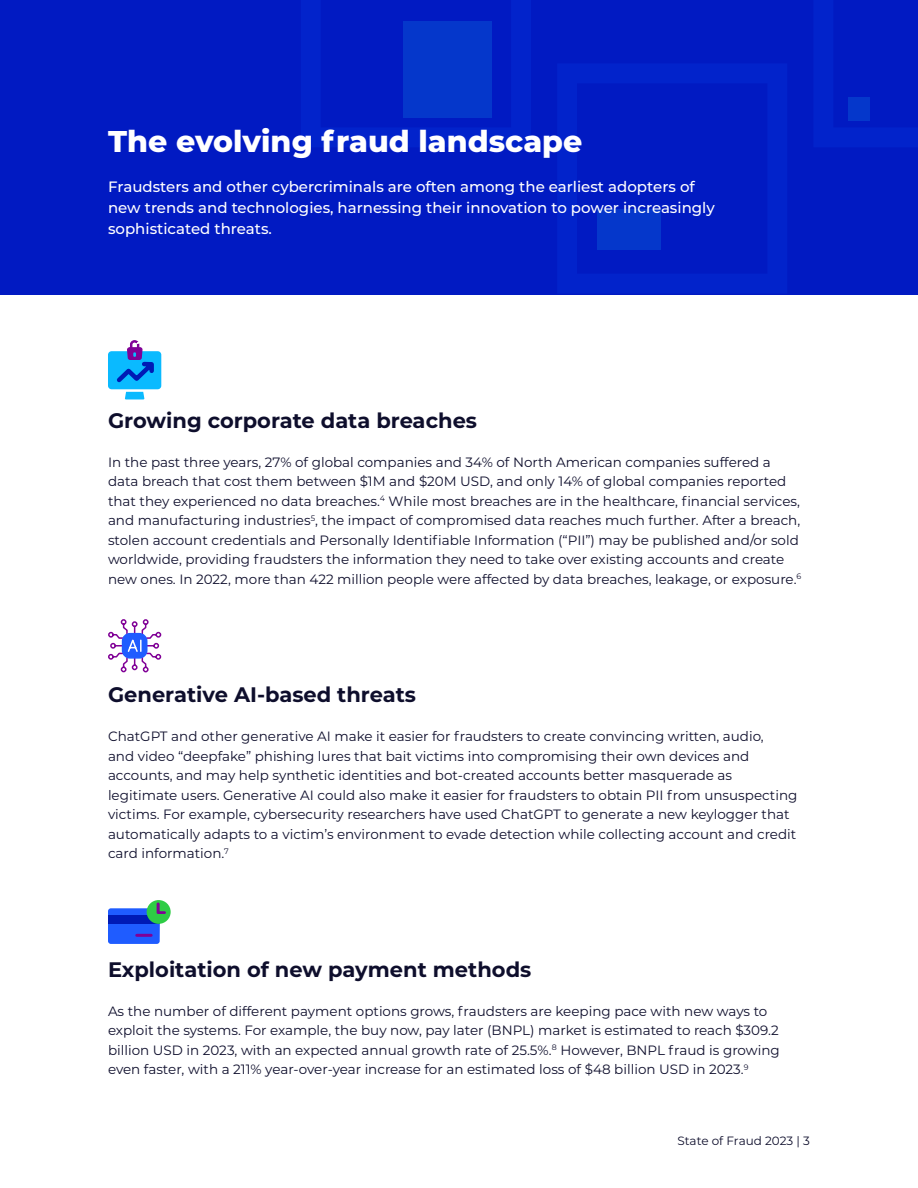
<style>
.page{position:relative;width:918px;height:1188px;background:#fff}
.page>*{position:absolute;margin:0;border:0;box-sizing:border-box;transform-origin:0 0}
.t1{font:800 30px "Montserrat";color:#fff}
.t2{font:700 21px "Montserrat";color:#0e0e2c}
.t3{font:500 15px/21px "Montserrat";color:#fff}
.t4{font:13.5px/19.5px "Montserrat";color:#0e0e2c}
.t5{font:12px "Montserrat";color:#0e0e2c}
</style>
<div class="page">
<div style="left:0;top:0;width:918px;height:295px;background:#011ac2"></div>
<svg style="left:403px;top:21px;width:89px;height:97px"></svg>
<div style="left:597px;top:209px;width:64px;height:41px;background:#0537cb"></div>
<div style="left:403px;top:21px;width:88px;height:96px;background:#0537cb"></div>
<div style="left:849px;top:98px;width:21px;height:23px;background:#0537cb"></div>
<svg style="left:108px;top:619px;width:54px;height:54px"></svg>
<div style="left:108px;top:351px;width:53px;height:38px;background:#0abaff;border-radius:4px"></div>
<svg style="left:113px;top:340px;width:44px;height:43px"></svg>
<svg style="left:125px;top:392px;width:19px;height:7px"></svg>
<div style="left:108px;top:908px;width:52px;height:36px;background:#1f5cff;border-radius:3px"></div>
<div style="left:108px;top:915px;width:52px;height:9px;background:#001ab5"></div>
<hr style="left:137px;top:934px;width:14px;height:3px;background:#800096">
<div style="left:147px;top:900px;width:24px;height:24px;background:#2ecc45;border-radius:50%"></div>
<svg style="left:157px;top:903px;width:9px;height:11px"></svg>
<p class="t1" style="left:108px;top:120px;width:476px">The evolving fraud landscape</p>
<p class="t3" style="left:108px;top:176px;width:608px">Fraudsters and other cybercriminals are often among the earliest adopters of new trends and technologies, harnessing their innovation to power increasingly sophisticated threats.</p>
<p class="t2" style="left:108px;top:405px;width:371px">Growing corporate data breaches</p>
<p class="t4" style="left:108px;top:452px;width:695px">In the past three years, 27% of global companies and 34% of North American companies suffered a data breach that cost them between $1M and $20M USD, and only 14% of global companies reported that they experienced no data breaches.<sup>4</sup> While most breaches are in the healthcare, financial services, and manufacturing industries<sup>5</sup>, the impact of compromised data reaches much further. After a breach, stolen account credentials and Personally Identifiable Information (“PII”) may be published and/or sold worldwide, providing fraudsters the information they need to take over existing accounts and create new ones. In 2022, more than 422 million people were affected by data breaches, leakage, or exposure.<sup>6</sup></p>
<p class="t2" style="left:108px;top:680px;width:309px">Generative AI-based threats</p>
<p class="t4" style="left:108px;top:726px;width:691px">ChatGPT and other generative AI make it easier for fraudsters to create convincing written, audio,<br>and video “deepfake” phishing lures that bait victims into compromising their own devices and accounts, and may help synthetic identities and bot-created accounts better masquerade as legitimate users. Generative AI could also make it easier for fraudsters to obtain PII from unsuspecting victims. For example, cybersecurity researchers have used ChatGPT to generate a new keylogger that automatically adapts to a victim’s environment to evade detection while collecting account and credit card information.<sup>7</sup></p>
<p class="t2" style="left:108px;top:954px;width:425px">Exploitation of new payment methods</p>
<p class="t4" style="left:108px;top:1001px;width:673px">As the number of different payment options grows, fraudsters are keeping pace with new ways to exploit the systems. For example, the buy now, pay later (BNPL) market is estimated to reach $309.2 billion USD in 2023, with an expected annual growth rate of 25.5%.<sup>8</sup> However, BNPL fraud is growing even faster, with a 211% year-over-year increase for an estimated loss of $48 billion USD in 2023.<sup>9</sup></p>
<p class="t5" style="left:677px;top:1133px;width:134px">State of Fraud 2023 | 3</p>
</div>
